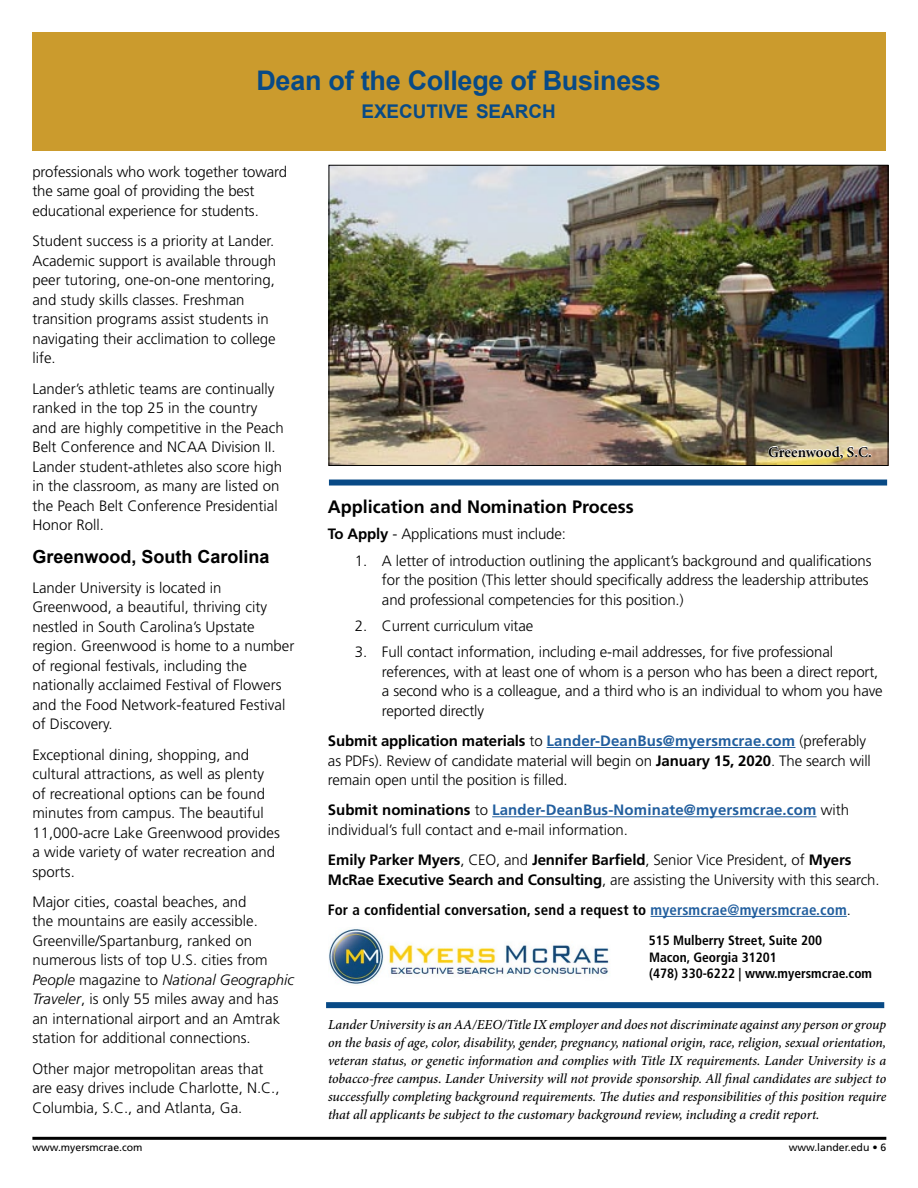
<style>
.page{position:relative;width:918px;height:1188px;background:#fff}
.page>*{position:absolute;margin:0;border:0;box-sizing:border-box;transform-origin:0 0}
.t1{font:700 27px "Arial";letter-spacing:-.01em;color:#084a86}
.t2{font:700 18.9px "Arial";color:#084a86}
.t3{font:700 18px "Frutiger";color:#000}
.t4{font:700 18px "Arial";color:#000}
.t5{font:300 15px/19.5px "Frutiger";color:#000}
.t6{font:700 condensed 15px "Frutiger";letter-spacing:.01em;color:#000}
.t7{font:600 15px "Minion Pro";letter-spacing:-.005em;color:#000}
.t8{font:italic 500 13.8px/18px "Minion Pro";letter-spacing:-.01em;color:#000;text-align:justify}
.t9{font:700 condensed 13.5px/16.5px "Frutiger";color:#000}
.t10{font:10.5px "Frutiger";color:#000}
.s1{font-style:italic}
.s2{font-weight:700}
.s3{font-weight:700;color:#215e9e}
.s4{color:#215e9e}
.s5{font-weight:300;font-stretch:normal}
</style>
<div class="page">
<div style="left:32px;top:32px;width:854px;height:118px;background:#cb9b2d"></div>
<hr style="left:32px;top:1137px;width:854px;height:3px;background:#000">
<img style="left:329px;top:929px;width:281px;height:55px">
<hr style="left:547px;top:747px;width:248px;height:1px;background:#215e9e">
<hr style="left:492px;top:816px;width:325px;height:1px;background:#215e9e">
<hr style="left:651px;top:916px;width:196px;height:1px;background:#215e9e">
<div style="left:326px;top:1002px;width:558px;height:6px;background:#084a86"></div>
<div style="left:329px;top:480px;width:558px;height:6px;background:#084a86"></div>
<img style="left:331px;top:167px;width:555px;height:297px">
<div style="left:329px;top:165px;width:559px;height:301px;border:1px solid #000"></div>
<svg style="left:768px;top:445px;width:103px;height:15px"></svg>
<h1 class="t1" style="left:256px;top:62px;width:406px">Dean of the College of Business</h1>
<p class="t2" style="left:361px;top:99px;width:196px">EXECUTIVE SEARCH</p>
<p class="t5" style="left:32px;top:162px;width:256px">professionals who work together toward the same goal of providing the best educational experience for students.</p>
<p class="t5" style="left:32px;top:231px;width:245px">Student success is a priority at Lander.<br>Academic support is available through peer tutoring, one-on-one mentoring, and study skills classes. Freshman transition programs assist students in navigating their acclimation to college life.</p>
<p class="t5" style="left:32px;top:379px;width:253px">Lander’s athletic teams are continually ranked in the top 25 in the country and are highly competitive in the Peach Belt Conference and NCAA Division II.<br>Lander student-athletes also score high in the classroom, as many are listed on the Peach Belt Conference Presidential Honor Roll.</p>
<p class="t4" style="left:32px;top:544px;width:239px">Greenwood, South Carolina</p>
<p class="t5" style="left:32px;top:578px;width:264px">Lander University is located in Greenwood, a beautiful, thriving city nestled in South Carolina’s Upstate region. Greenwood is home to a number of regional festivals, including the nationally acclaimed Festival of Flowers and the Food Network-featured Festival of Discovery.</p>
<p class="t5" style="left:32px;top:745px;width:249px">Exceptional dining, shopping, and cultural attractions, as well as plenty of recreational options can be found minutes from campus. The beautiful 11,000-acre Lake Greenwood provides a wide variety of water recreation and sports.</p>
<p class="t5" style="left:32px;top:892px;width:263px">Major cities, coastal beaches, and<br>the mountains are easily accessible.<br>Greenville/Spartanburg, ranked on numerous lists of top U.S. cities from <span class="s1">People</span> magazine to <span class="s1">National Geographic Traveler</span>, is only 55 miles away and has an international airport and an Amtrak station for additional connections.</p>
<p class="t5" style="left:32px;top:1059px;width:249px">Other major metropolitan areas that are easy drives include Charlotte, N.C.,<br>Columbia, S.C., and Atlanta, Ga.</p>
<p class="t10" style="left:32px;top:1141px;width:112px">www.myersmcrae.com</p>
<p class="t7" style="left:768px;top:441px;width:105px">Greenwood, S.C.</p>
<p class="t3" style="left:328px;top:496px;width:307px">Application and Nomination Process</p>
<p class="t5" style="left:328px;top:524px;width:239px"><span class="s2">To Apply</span> - Applications must include:</p>
<p class="t5" style="left:382px;top:551px;width:491px;text-indent:-27px">1. A letter of introduction outlining the applicant’s background and qualifications for the position (This letter should specifically address the leadership attributes and professional competencies for this position.)</p>
<p class="t5" style="left:355px;top:616px;width:180px">2. Current curriculum vitae</p>
<p class="t5" style="left:382px;top:642px;width:502px;text-indent:-27px">3. Full contact information, including e-mail addresses, for five professional references, with at least one of whom is a person who has been a direct report, a second who is a colleague, and a third who is an individual to whom you have reported directly</p>
<p class="t5" style="left:328px;top:731px;width:544px"><span class="s2">Submit application materials</span> to <span class="s3">Lander-DeanBus@myersmcrae.com</span> (preferably as PDFs). Review of candidate material will begin on <span class="s2">January 15, 2020</span>. The search will remain open until the position is filled.</p>
<p class="t5" style="left:328px;top:800px;width:523px"><span class="s2">Submit nominations</span> to <span class="s3">Lander-DeanBus-Nominate@myersmcrae.com</span> with individual’s full contact and e-mail information.</p>
<p class="t5" style="left:328px;top:850px;width:553px"><span class="s2">Emily Parker Myers</span>, CEO, and <span class="s2">Jennifer Barfield</span>, Senior Vice President, of <span class="s2">Myers<br>McRae Executive Search and Consulting</span>, are assisting the University with this search.</p>
<p class="t6" style="left:328px;top:901px;width:525px">For a confidential conversation, send a request to <span class="s4">myersmcrae@myersmcrae.com</span><span class="s5">.</span></p>
<p class="t9" style="left:649px;top:932px;width:225px">515 Mulberry Street, Suite 200<br>Macon, Georgia 31201<br>(478) 330-6222 | www.myersmcrae.com</p>
<p class="t8" style="left:328px;top:1016px;width:560px">Lander University is an AA/EEO/Title IX employer and does not discriminate against any person or group on the basis of age, color, disability, gender, pregnancy, national origin, race, religion, sexual orientation, veteran status, or genetic information and complies with Title IX requirements. Lander University is a tobacco-free campus. Lander University will not provide sponsorship. All final candidates are subject to successfully completing background requirements. The duties and responsibilities of this position require that all applicants be subject to the customary background review, including a credit report.</p>
<p class="t10" style="left:789px;top:1141px;width:99px">www.lander.edu • 6</p>
</div>
